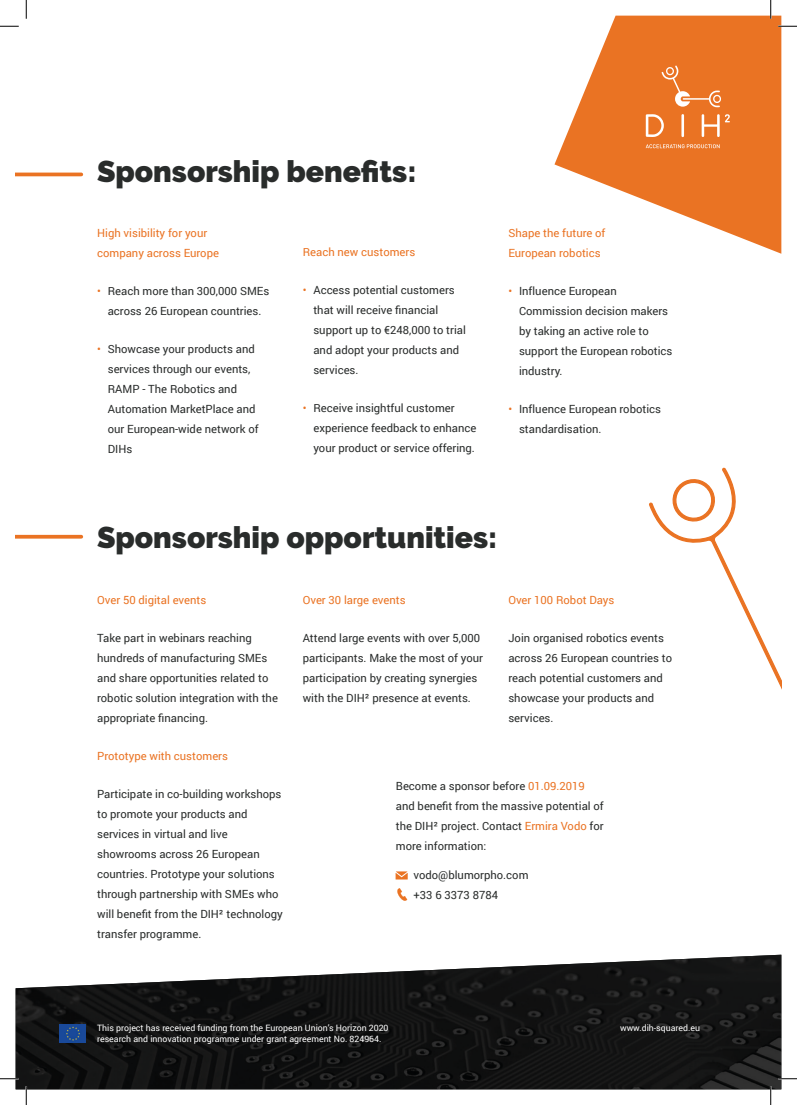
<style>
.page{position:relative;width:797px;height:1105px;background:#fff}
.page>*{position:absolute;margin:0;border:0;box-sizing:border-box;transform-origin:0 0}
.Headline{font:900 30px "Raleway";color:#292c2b}
.t1{font:11.25px/20px "Roboto";color:#292c2b}
.Subhead{font:11.25px "Roboto";color:#ea7323}
.t2{font:8.75px/11.2px "Roboto";color:#fff}
.s1{color:#ea7323}
</style>
<div class="page">
<svg style="left:16px;top:535px;width:65px;height:4px"></svg>
<hr style="left:16px;top:173px;width:65px;height:3px;background:#ea7323">
<svg style="left:554px;top:16px;width:227px;height:238px;fill:#ea7323"></svg>
<svg style="left:701px;top:114px;width:18px;height:23px"></svg>
<svg style="left:645px;top:114px;width:19px;height:23px"></svg>
<hr style="left:681px;top:114px;width:3px;height:23px;background:#fff">
<svg style="left:661px;top:66px;width:60px;height:41px;background:#ec8642"></svg>
<svg style="left:725px;top:114px;width:4px;height:8px"></svg>
<svg style="left:645px;top:144px;width:74px;height:4px"></svg>
<svg style="left:649px;top:467px;width:132px;height:221px"></svg>
<svg style="left:395px;top:871px;width:13px;height:8px"></svg>
<svg style="left:397px;top:888px;width:10px;height:13px"></svg>
<img style="left:16px;top:955px;width:765px;height:134px">
<img style="left:60px;top:1025px;width:26px;height:17px">
<svg style="left:0;top:25px;width:19px;height:2px"></svg>
<svg style="left:778px;top:25px;width:19px;height:2px"></svg>
<svg style="left:0;top:1078px;width:19px;height:1px"></svg>
<svg style="left:778px;top:1078px;width:19px;height:1px"></svg>
<svg style="left:25px;top:0;width:2px;height:19px"></svg>
<svg style="left:25px;top:1086px;width:2px;height:19px"></svg>
<svg style="left:770px;top:0;width:1px;height:19px"></svg>
<svg style="left:770px;top:1086px;width:1px;height:19px"></svg>
<p class="Headline" style="left:97px;top:154px;width:321px">Sponsorship benefits:</p>
<p class="Subhead" style="left:97px;top:225px;width:112px">High visibility for your</p>
<p class="Subhead" style="left:97px;top:245px;width:123px">company across Europe</p>
<p class="t1" style="left:97px;top:281px;width:174px;text-align:center"><span class="s1">•</span> Reach more than 300,000 SMEs across 26 European countries.</p>
<p class="t1" style="left:108px;top:339px;width:152px;text-indent:-11px"><span class="s1">•</span> Showcase your products and services through our events,<br>RAMP - The Robotics and<br>Automation MarketPlace and our European-wide network of<br>DIHs</p>
<p class="Subhead" style="left:303px;top:244px;width:114px">Reach new customers</p>
<p class="t1" style="left:313px;top:280px;width:154px;text-indent:-11px"><span class="s1">•</span> Access potential customers that will receive financial support up to €248,000 to trial and adopt your products and services.</p>
<p class="t1" style="left:313px;top:398px;width:164px;text-indent:-11px"><span class="s1">•</span> Receive insightful customer experience feedback to enhance your product or service offering.</p>
<p class="Subhead" style="left:508px;top:225px;width:99px">Shape the future of</p>
<p class="Subhead" style="left:508px;top:245px;width:94px">European robotics</p>
<p class="t1" style="left:519px;top:281px;width:155px;text-indent:-11px"><span class="s1">•</span> Influence European<br>Commission decision makers by taking an active role to support the European robotics industry.</p>
<p class="t1" style="left:519px;top:399px;width:143px;text-indent:-11px"><span class="s1">•</span> Influence European robotics standardisation.</p>
<p class="Headline" style="left:97px;top:520px;width:401px">Sponsorship opportunities:</p>
<p class="Subhead" style="left:97px;top:592px;width:111px">Over 50 digital events</p>
<p class="t1" style="left:97px;top:627px;width:156px">Take part in webinars reaching</p>
<p class="t1" style="left:97px;top:647px;width:182px">hundreds of manufacturing SMEs and share opportunities related to robotic solution integration with the appropriate financing.</p>
<p class="Subhead" style="left:303px;top:592px;width:104px">Over 30 large events</p>
<p class="t1" style="left:303px;top:627px;width:182px">Attend large events with over 5,000 participants. Make the most of your participation by creating synergies with the DIH² presence at events.</p>
<p class="Subhead" style="left:508px;top:592px;width:108px">Over 100 Robot Days</p>
<p class="t1" style="left:508px;top:627px;width:165px">Join organised robotics events across 26 European countries to reach potential customers and showcase your products and services.</p>
<p class="Subhead" style="left:97px;top:748px;width:132px">Prototype with customers</p>
<p class="t1" style="left:97px;top:784px;width:187px">Participate in co-building workshops to promote your products and services in virtual and live showrooms across 26 European countries. Prototype your solutions through partnership with SMEs who will benefit from the DIH² technology transfer programme.</p>
<p class="t1" style="left:396px;top:776px;width:209px">Become a sponsor before <span class="s1">01.09.2019 </span>and benefit from the massive potential of the DIH² project. Contact <span class="s1">Ermira Vodo</span> for more information:</p>
<p class="t1" style="left:413px;top:864px;width:116px">vodo@blumorpho.com</p>
<p class="t1" style="left:413px;top:884px;width:86px">+33 6 3373 8784</p>
<p class="t2" style="left:97px;top:1022px;width:293px">This project has received funding from the European Union’s Horizon 2020 research and innovation programme under grant agreement No. 824964.</p>
<p class="t2" style="left:620px;top:1022px;width:82px">www.dih-squared.eu</p>
</div>
